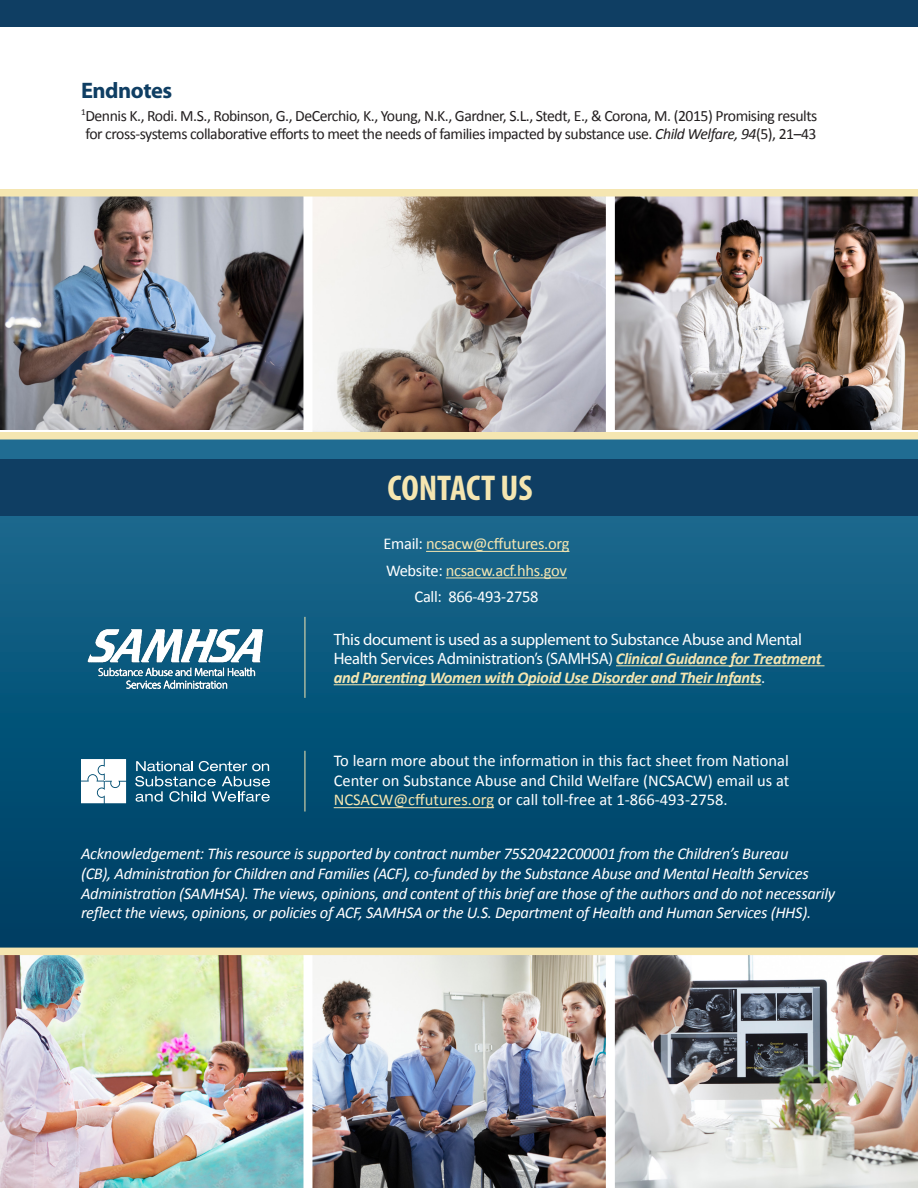
<style>
.page{position:relative;width:918px;height:1188px;background:#fff}
.page>*{position:absolute;margin:0;border:0;box-sizing:border-box;transform-origin:0 0}
.t1{font:700 condensed 36px "Myriad Pro";color:#f5e6b1}
.t2{font:700 22.5px "Myriad Pro";letter-spacing:-.02em;color:#0f3e63}
.t3{font:italic 16.5px/19.8px "Calibri";letter-spacing:-.02em;color:#fff}
.t4{font:16.5px/18.9px "Myriad Pro";letter-spacing:-.02em;color:#fff}
.t5{font:16.5px/19.8px "Calibri";color:#fff;text-align:justify}
.t6{font:16.5px "Calibri";letter-spacing:-.02em;color:#f5e6b1}
.t7{font:16.5px "Calibri";letter-spacing:-.02em;color:#fff}
.t8{font:15.75px/18.9px "Calibri";letter-spacing:-.03em;color:#231f20}
.s1{font-style:italic}
.s2{color:#fff}
.s3{font-family:"Calibri";font-weight:700;font-style:italic;color:#f5e6b1}
.s4{font-family:"Calibri"}
.s5{color:#f5e6b1}
</style>
<div class="page">
<img style="left:312px;top:196px;width:294px;height:236px">
<img style="left:312px;top:955px;width:294px;height:233px">
<svg style="left:0;top:440px;width:918px;height:508px;background:#095378"></svg>
<div style="left:0;top:459px;width:918px;height:56px;background:#0f3e63"></div>
<hr style="left:334px;top:807px;width:160px;height:1px;background:#f5e6b1">
<hr style="left:305px;top:751px;width:1px;height:61px;background:#f5e6b1">
<img style="left:72px;top:624px;width:207px;height:67px">
<hr style="left:616px;top:665px;width:209px;height:1px;background:#f5e6b1">
<hr style="left:334px;top:684px;width:427px;height:1px;background:#f5e6b1">
<hr style="left:305px;top:617px;width:1px;height:81px;background:#f5e6b1">
<svg style="left:135px;top:761px;width:135px;height:41px;background:#3b7692"></svg>
<svg style="left:81px;top:759px;width:45px;height:44px"></svg>
<img style="left:0;top:196px;width:303px;height:234px">
<img style="left:0;top:955px;width:303px;height:233px">
<img style="left:615px;top:196px;width:303px;height:234px">
<img style="left:615px;top:955px;width:303px;height:233px">
<div style="left:0;top:948px;width:918px;height:7px;background:#f5e6b1"></div>
<div style="left:0;top:432px;width:918px;height:8px;background:#f5e6b1"></div>
<hr style="left:426px;top:551px;width:143px;height:1px;background:#f5e6b1">
<hr style="left:446px;top:578px;width:121px;height:1px;background:#f5e6b1">
<div style="left:0;top:0;width:918px;height:27px;background:#0f3e63"></div>
<div style="left:0;top:189px;width:918px;height:7px;background:#f5e6b1"></div>
<h2 class="t2" style="left:81px;top:75px;width:93px">Endnotes</h2>
<p class="t8" style="left:81px;top:105px;width:738px"><sup>1</sup>Dennis K., Rodi. M.S., Robinson, G., DeCerchio, K., Young, N.K., Gardner, S.L., Stedt, E., &amp; Corona, M. (2015) Promising results for cross-systems collaborative efforts to meet the needs of families impacted by substance use. <span class="s1">Child Welfare, 94</span>(5), 21–43</p>
<h3 class="t1" style="left:388px;top:465px;width:146px">CONTACT US</h3>
<p class="t6" style="left:384px;top:532px;width:187px"><span class="s2">Email:</span> ncsacw@cffutures.org</p>
<p class="t6" style="left:386px;top:559px;width:182px"><span class="s2">Website:</span> ncsacw.acf.hhs.gov</p>
<p class="t7" style="left:415px;top:585px;width:125px">Call: 866-493-2758</p>
<p class="t4" style="left:334px;top:629px;width:489px">This document is used as a supplement to Substance Abuse and Mental<br>Health Services Administration’s (SAMHSA) <span class="s3">Clinical Guidance for Treatment and Parenting Women with Opioid Use Disorder and Their Infants</span><span class="s4">.</span></p>
<p class="t5" style="left:334px;top:750px;width:457px">To learn more about the information in this fact sheet from National Center on Substance Abuse and Child Welfare (NCSACW) email us at <span class="s5">NCSACW@cffutures.org</span> or call toll-free at 1-866-493-2758.</p>
<p class="t3" style="left:81px;top:843px;width:756px">Acknowledgement: This resource is supported by contract number 75S20422C00001 from the Children’s Bureau<br>(CB), Administration for Children and Families (ACF), co-funded by the Substance Abuse and Mental Health Services Administration (SAMHSA). The views, opinions, and content of this brief are those of the authors and do not necessarily reflect the views, opinions, or policies of ACF, SAMHSA or the U.S. Department of Health and Human Services (HHS).</p>
</div>
